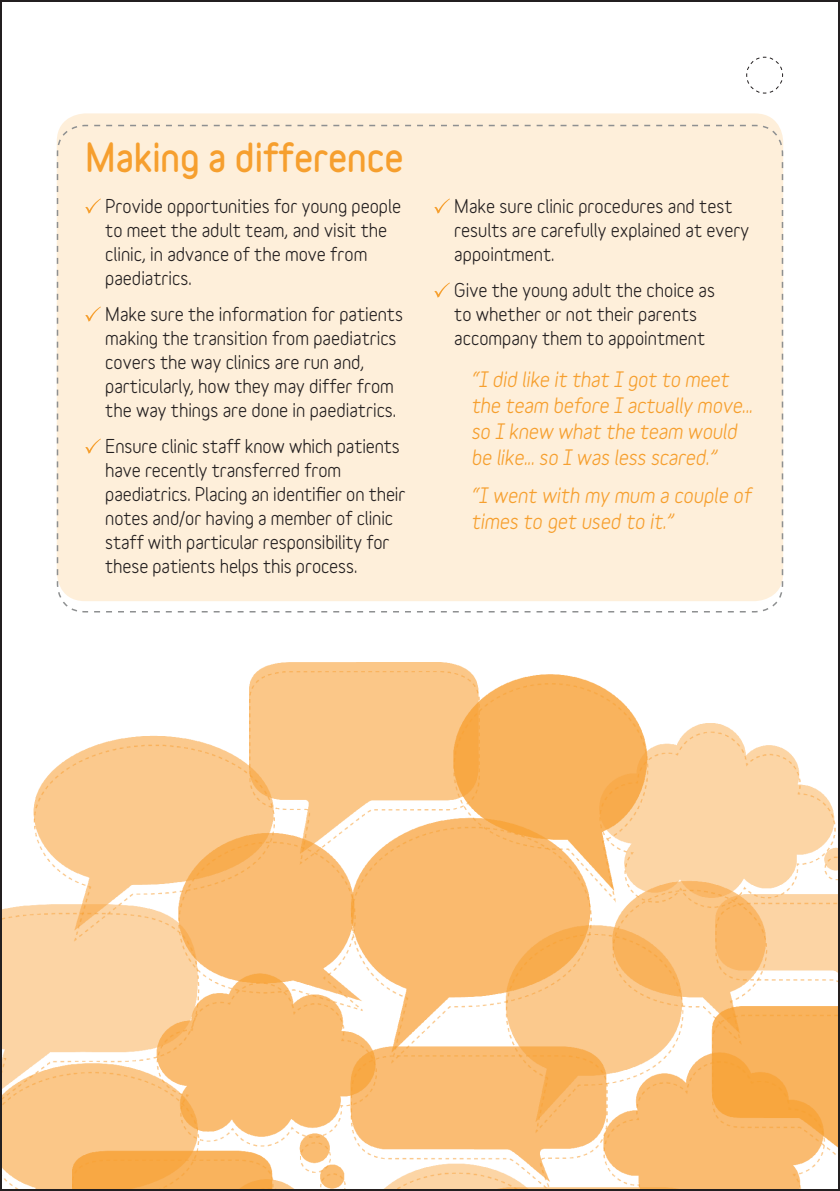
<style>
.page{position:relative;width:840px;height:1191px;background:#fff}
.page>*{position:absolute;margin:0;border:0;box-sizing:border-box;transform-origin:0 0}
.t1{font:900 36px "Variable";color:#f69f2e}
.t2{font:italic 700 20px/26px "Variable";letter-spacing:-.005em;color:#f69f2e}
.t3{font:700 18px/24px "Variable";color:#231f20}
</style>
<div class="page">
<img style="left:3px;top:662px;width:833px;height:526px">
<svg style="left:746px;top:56px;width:37px;height:38px"></svg>
<div style="left:57px;top:113px;width:725px;height:488px;background:#feefda;border-radius:28px"></div>
<svg style="left:56px;top:124px;width:727px;height:489px"></svg>
<svg style="left:434px;top:198px;width:15px;height:16px"></svg>
<svg style="left:434px;top:282px;width:15px;height:16px"></svg>
<svg style="left:85px;top:198px;width:16px;height:16px"></svg>
<svg style="left:85px;top:306px;width:16px;height:16px"></svg>
<svg style="left:85px;top:438px;width:16px;height:16px"></svg>
<h1 class="t1" style="left:85px;top:142px;width:319px">Making a difference</h1>
<p class="t3" style="left:105px;top:195px;width:297px">Provide opportunities for young people to meet the adult team, and visit the clinic, in advance of the move from paediatrics.</p>
<p class="t3" style="left:105px;top:303px;width:299px">Make sure the information for patients making the transition from paediatrics covers the way clinics are run and, particularly, how they may differ from the way things are done in paediatrics.</p>
<p class="t3" style="left:105px;top:435px;width:301px">Ensure clinic staff know which patients have recently transferred from paediatrics. Placing an identifier on their notes and/or having a member of clinic staff with particular responsibility for these patients helps this process.</p>
<p class="t3" style="left:454px;top:195px;width:296px">Make sure clinic procedures and test results are carefully explained at every appointment.</p>
<p class="t3" style="left:454px;top:279px;width:262px">Give the young adult the choice as to whether or not their parents accompany them to appointment</p>
<p class="t2" style="left:471px;top:368px;width:283px">“I did like it that I got to meet the team before I actually move... so I knew what the team would be like... so I was less scared.”</p>
<p class="t2" style="left:471px;top:484px;width:281px">“I went with my mum a couple of times to get used to it.”</p>
</div>
